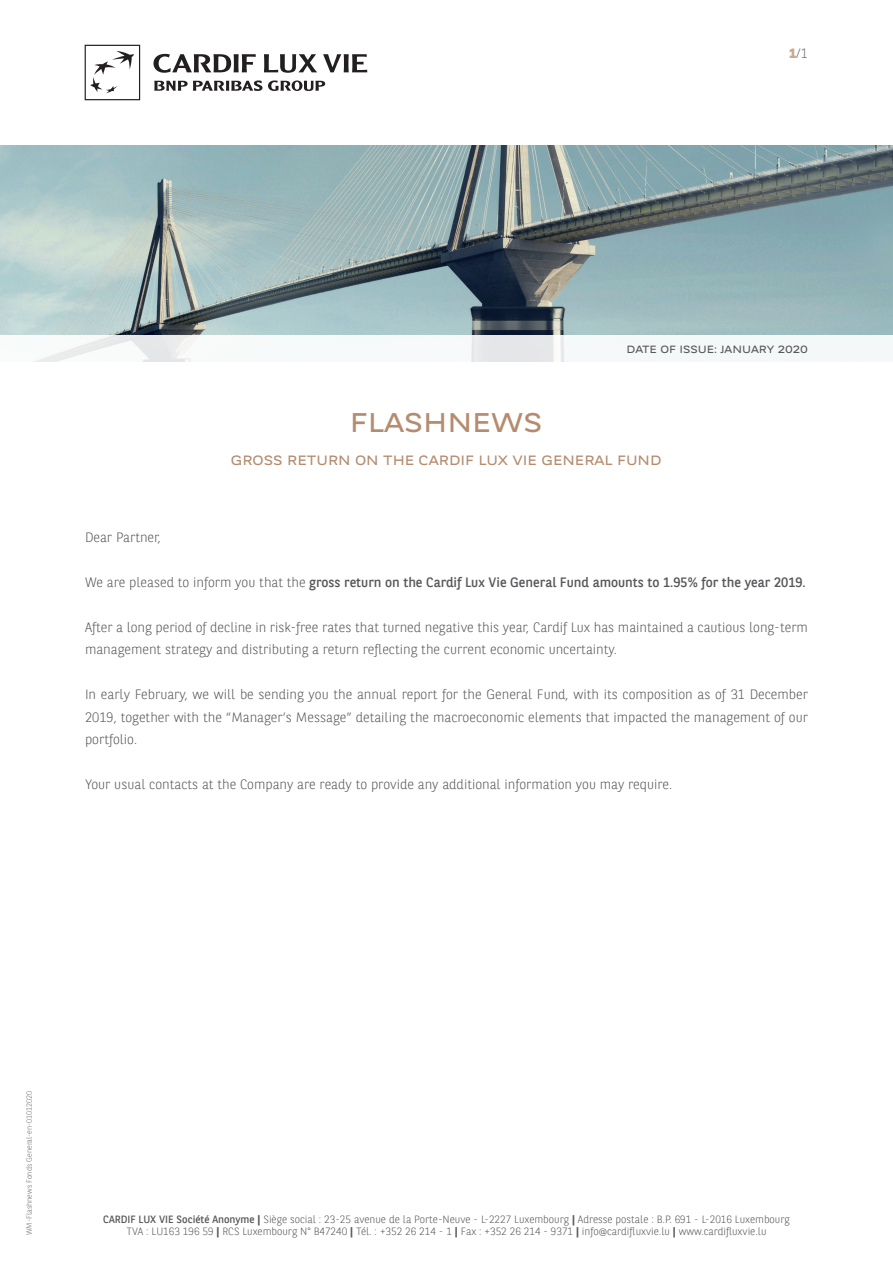
<style>
.page{position:relative;width:893px;height:1263px;background:#fff}
.page>*{position:absolute;margin:0;border:0;box-sizing:border-box;transform-origin:0 0}
.t1{font:27px "BNPP Expanded Sans";color:#b58c70}
.t2{font:300 13.5px/22.5px "BNPP Sans";color:#57585a}
.t3{font:13.5px "BNPP Sans";color:#57585a}
.t4{font:13.5px "BNPP Expanded Sans";color:#b58c70}
.t5{font:300 13.5px "BNPP Sans";color:#6c6d70}
.t6{font:300 10.5px/12.6px "BNPP Sans";color:#57585a;text-align:center}
.t7{font:10.5px "BNPP Expanded Sans";color:#57585a}
.t8{font:300 7.5px "BNPP Sans";color:#6c6d70}
.s1{font-weight:800;color:#c8a992}
.s2{font-weight:300}
.s3{font-weight:400}
.s4{font-weight:700}
</style>
<div class="page">
<svg style="left:85px;top:45px;width:55px;height:55px"></svg>
<svg style="left:153px;top:54px;width:103px;height:19px"></svg>
<svg style="left:264px;top:54px;width:53px;height:19px"></svg>
<svg style="left:323px;top:54px;width:44px;height:18px"></svg>
<svg style="left:154px;top:80px;width:108px;height:11px"></svg>
<svg style="left:268px;top:80px;width:57px;height:11px"></svg>
<img style="left:0;top:145px;width:893px;height:190px">
<svg style="left:36px;top:335px;width:857px;height:26px;fill:#f6f8f9"></svg>
<p class="t5" style="left:789px;top:44px;width:20px"><span class="s1">1</span>/1</p>
<p class="t7" style="left:626px;top:342px;width:183px">DATE OF ISSUE: JANUARY 2020</p>
<h1 class="t1" style="left:350px;top:405px;width:194px">FLASHNEWS</h1>
<p class="t4" style="left:231px;top:451px;width:432px">GROSS RETURN ON THE CARDIF LUX VIE GENERAL FUND</p>
<p class="t2" style="left:85px;top:525px;width:78px">Dear Partner,</p>
<p class="t3" style="left:85px;top:573px;width:722px"><span class="s2">We are pleased to inform you that the</span> gross return on the Cardif Lux Vie General Fund amounts to 1.95% for the year 2019.</p>
<p class="t2" style="left:85px;top:615px;width:724px">After a long period of decline in risk-free rates that turned negative this year, Cardif Lux has maintained a cautious long-term management strategy and distributing a return reflecting the current economic uncertainty.</p>
<p class="t2" style="left:85px;top:683px;width:724px;text-align:justify">In early February, we will be sending you the annual report for the General Fund, with its composition as of 31 December 2019, together with the “Manager’s Message” detailing the macroeconomic elements that impacted the management of our portfolio.</p>
<p class="t2" style="left:85px;top:773px;width:589px">Your usual contacts at the Company are ready to provide any additional information you may require.</p>
<p class="t8" style="left:24px;top:1235px;width:146px;rotate:-90deg">WM-Flashnews Fonds General-en-01012020</p>
<p class="t6" style="left:103px;top:1212px;width:688px"><span class="s3">CARDIF LUX VIE Société Anonyme</span> <span class="s4">|</span> Siège social : 23-25 avenue de la Porte-Neuve - L-2227 Luxembourg <span class="s4">|</span> Adresse postale : B.P. 691 - L-2016 Luxembourg<br>TVA : LU163 196 59 <span class="s4">|</span> RCS Luxembourg N° B47240 <span class="s4">|</span> Tél. : +352 26 214 - 1 <span class="s4">|</span> Fax : +352 26 214 - 9371 <span class="s4">|</span> info@cardifluxvie.lu <span class="s4">|</span> www.cardifluxvie.lu</p>
</div>
